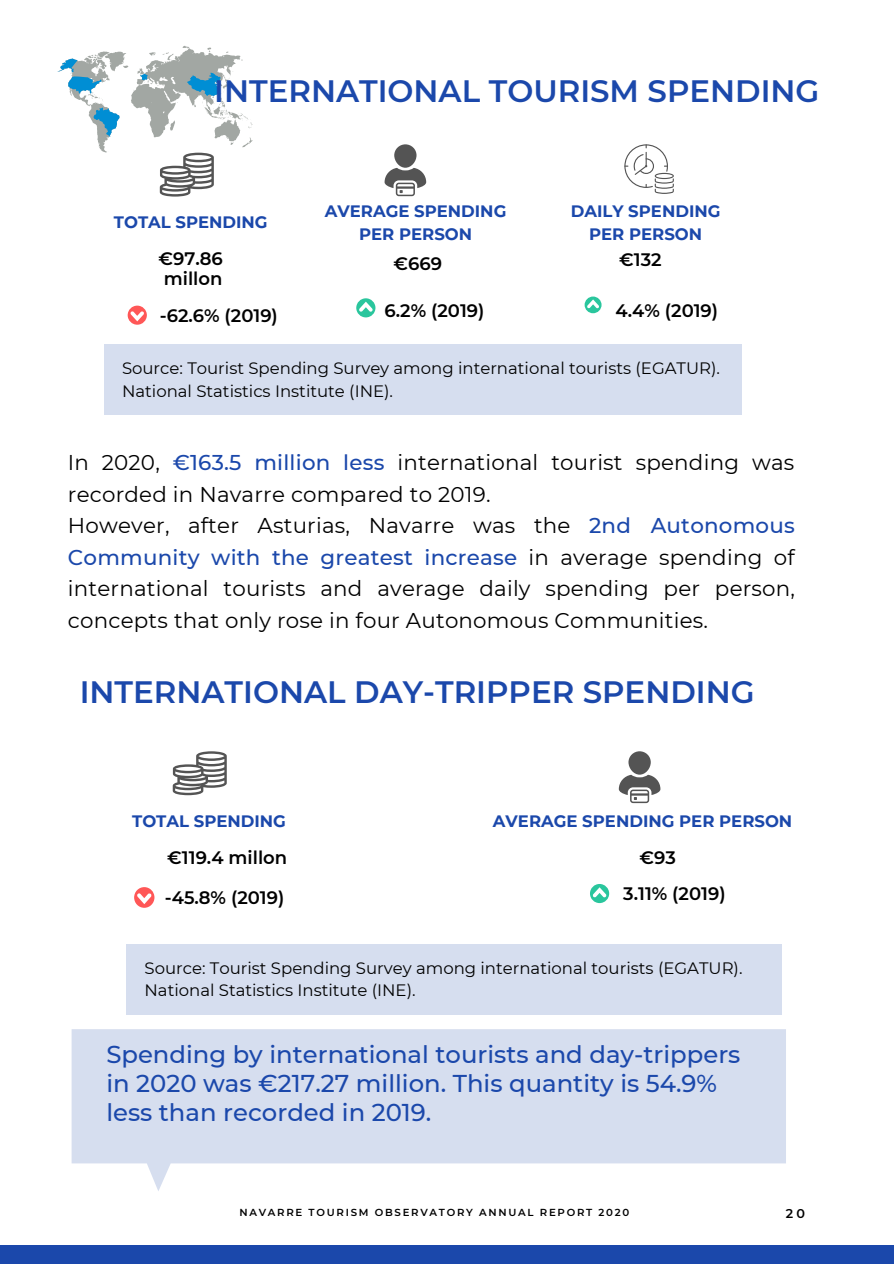
<style>
.page{position:relative;width:894px;height:1264px;background:#fff}
.page>*{position:absolute;margin:0;border:0;box-sizing:border-box;transform-origin:0 0}
.t1{font:600 30.9px "Montserrat";color:#1b48ab}
.t2{font:500 24.3px/29.2px "Montserrat";color:#1b48ab}
.t3{font:21.45px/31.5px "Montserrat";letter-spacing:.01em;color:#000}
.t4{font:600 18px/39.5px "Montserrat";color:#000}
.t5{font:16.5px/22.5px "Montserrat";color:#000}
.t6{font:700 16.5px/22.5px "Montserrat";color:#1b48ab;text-align:center}
.t7{font:600 12.75px "Montserrat";color:#000}
.t8{font:600 10.2px "Montserrat";letter-spacing:.17em;color:#000}
.s1{font-weight:500;color:#1b48ab}
</style>
<div class="page">
<div style="left:0;top:1244px;width:893px;height:19px;background:#1b48ab"></div>
<div style="left:628px;top:751px;width:22px;height:23px;background:#545454;border-radius:50%"></div>
<svg style="left:618px;top:774px;width:42px;height:29px"></svg>
<svg style="left:173px;top:751px;width:54px;height:44px"></svg>
<div style="left:134px;top:887px;width:20px;height:20px;background:#ff5757;border-radius:50%"></div>
<svg style="left:137px;top:893px;width:14px;height:11px"></svg>
<svg style="left:589px;top:884px;width:20px;height:19px"></svg>
<svg style="left:592px;top:887px;width:14px;height:10px"></svg>
<svg style="left:72px;top:1029px;width:713px;height:162px;fill:#d6deef"></svg>
<div style="left:126px;top:944px;width:656px;height:70px;background:#d6deef"></div>
<svg style="left:128px;top:305px;width:19px;height:20px"></svg>
<svg style="left:130px;top:311px;width:14px;height:10px"></svg>
<div style="left:394px;top:144px;width:22px;height:24px;background:#545454;border-radius:50%"></div>
<svg style="left:384px;top:168px;width:42px;height:28px"></svg>
<svg style="left:624px;top:144px;width:49px;height:50px"></svg>
<svg style="left:356px;top:298px;width:19px;height:19px"></svg>
<svg style="left:359px;top:301px;width:13px;height:11px"></svg>
<svg style="left:584px;top:296px;width:17px;height:17px"></svg>
<svg style="left:586px;top:299px;width:13px;height:9px"></svg>
<div style="left:104px;top:344px;width:637px;height:71px;background:#d6deef"></div>
<svg style="left:58px;top:46px;width:194px;height:150px"></svg>
<h1 class="t1" style="left:214px;top:72px;width:606px">INTERNATIONAL TOURISM SPENDING</h1>
<p class="t6" style="left:114px;top:211px;width:155px">TOTAL SPENDING</p>
<p class="t4" style="left:158px;top:249px;width:66px;line-height:19.2px">€97.86 millon</p>
<p class="t4" style="left:160px;top:295px;width:120px">-62.6% (2019)</p>
<p class="t6" style="left:325px;top:200px;width:183px">AVERAGE SPENDING<br>PER PERSON</p>
<p class="t6" style="left:570px;top:200px;width:151px">DAILY SPENDING<br>PER PERSON</p>
<p class="t4" style="left:393px;top:243px;width:50px">€669</p>
<p class="t4" style="left:384px;top:291px;width:101px">6.2% (2019)</p>
<p class="t4" style="left:619px;top:239px;width:44px">€132</p>
<p class="t4" style="left:615px;top:291px;width:104px">4.4% (2019)</p>
<p class="t5" style="left:122px;top:357px;width:599px">Source: Tourist Spending Survey among international tourists (EGATUR).<br>National Statistics Institute (INE).</p>
<p class="t3" style="left:68px;top:447px;width:728px">In 2020, <span class="s1">€163.5 million less</span> international tourist spending was recorded in Navarre compared to 2019.<br>However, after Asturias, Navarre was the <span class="s1">2nd Autonomous Community with the greatest increase</span> in average spending of international tourists and average daily spending per person, concepts that only rose in four Autonomous Communities.</p>
<h1 class="t1" style="left:80px;top:672px;width:676px">INTERNATIONAL DAY-TRIPPER SPENDING</h1>
<p class="t6" style="left:132px;top:809px;width:155px">TOTAL SPENDING</p>
<p class="t4" style="left:165px;top:838px;width:124px">€119.4 millon -45.8% (2019)</p>
<p class="t6" style="left:493px;top:809px;width:301px">AVERAGE SPENDING PER PERSON</p>
<p class="t4" style="left:623px;top:839px;width:104px;line-height:35.8px;text-indent:16px">€93<br>3.11% (2019)</p>
<p class="t5" style="left:144px;top:956px;width:599px">Source: Tourist Spending Survey among international tourists (EGATUR).<br>National Statistics Institute (INE).</p>
<p class="t2" style="left:106px;top:1039px;width:635px">Spending by international tourists and day-trippers in 2020 was €217.27 million. This quantity is 54.9% less than recorded in 2019.</p>
<p class="t8" style="left:239px;top:1205px;width:391px">NAVARRE TOURISM OBSERVATORY ANNUAL REPORT 2020</p>
<p class="t7" style="left:785px;top:1205px;width:21px">20</p>
</div>
